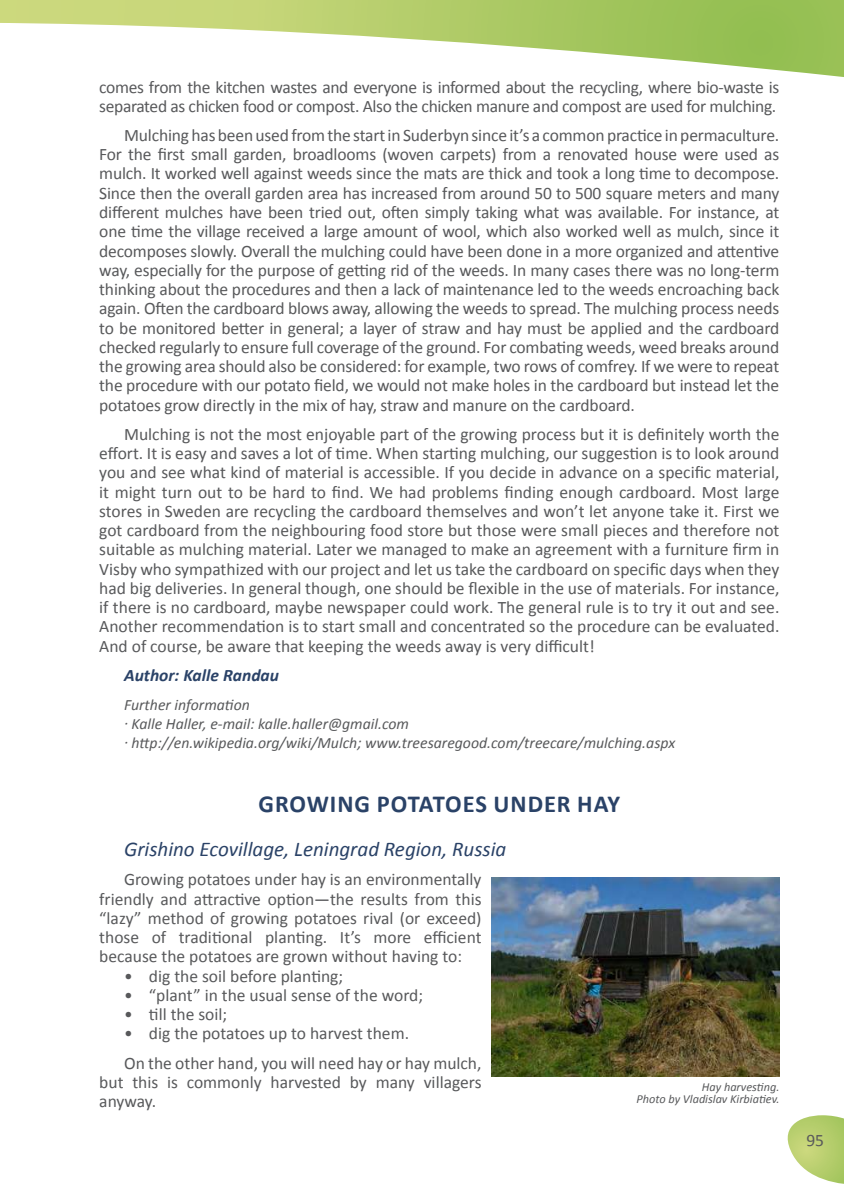
<style>
.page{position:relative;width:844px;height:1191px;background:#fff}
.page>*{position:absolute;margin:0;border:0;box-sizing:border-box;transform-origin:0 0}
.t1{font:700 24.5px "Calibri";color:#2a4267}
.t2{font:italic 21px "Calibri";color:#2a4267}
.t3{font:17.5px/19.2px "Calibri";letter-spacing:-.01em;color:#58595b}
.t4{font:italic 700 17.5px "Calibri";color:#2a4267}
.t5{font:italic 15.75px/19.2px "Calibri";color:#58595b}
.t6{font:italic 12.25px/12.2px "Calibri";color:#58595b;text-align:right}
</style>
<div class="page">
<svg style="left:0;top:0;width:843px;height:77px"></svg>
<svg style="left:787px;top:1115px;width:56px;height:69px"></svg>
<img style="left:491px;top:878px;width:288px;height:198px">
<p class="t3" style="left:99px;top:77px;width:681px">comes from the kitchen wastes and everyone is informed about the recycling, where bio-waste is separated as chicken food or compost. Also the chicken manure and compost are used for mulching.</p>
<p class="t3" style="left:99px;top:126px;width:681px;text-align:justify;text-indent:25px">Mulching has been used from the start in Suderbyn since it’s a common practice in permaculture.<br>For the first small garden, broadlooms (woven carpets) from a renovated house were used as mulch. It worked well against weeds since the mats are thick and took a long time to decompose.<br>Since then the overall garden area has increased from around 50 to 500 square meters and many different mulches have been tried out, often simply taking what was available. For instance, at one time the village received a large amount of wool, which also worked well as mulch, since it decomposes slowly. Overall the mulching could have been done in a more organized and attentive way, especially for the purpose of getting rid of the weeds. In many cases there was no long-term thinking about the procedures and then a lack of maintenance led to the weeds encroaching back again. Often the cardboard blows away, allowing the weeds to spread. The mulching process needs to be monitored better in general; a layer of straw and hay must be applied and the cardboard checked regularly to ensure full coverage of the ground. For combating weeds, weed breaks around the growing area should also be considered: for example, two rows of comfrey. If we were to repeat the procedure with our potato field, we would not make holes in the cardboard but instead let the potatoes grow directly in the mix of hay, straw and manure on the cardboard.</p>
<p class="t3" style="left:99px;top:424px;width:681px;text-align:justify;text-indent:25px">Mulching is not the most enjoyable part of the growing process but it is definitely worth the effort. It is easy and saves a lot of time. When starting mulching, our suggestion is to look around you and see what kind of material is accessible. If you decide in advance on a specific material, it might turn out to be hard to find. We had problems finding enough cardboard. Most large stores in Sweden are recycling the cardboard themselves and won’t let anyone take it. First we got cardboard from the neighbouring food store but those were small pieces and therefore not suitable as mulching material. Later we managed to make an agreement with a furniture firm in Visby who sympathized with our project and let us take the cardboard on specific days when they had big deliveries. In general though, one should be flexible in the use of materials. For instance, if there is no cardboard, maybe newspaper could work. The general rule is to try it out and see.<br>Another recommendation is to start small and concentrated so the procedure can be evaluated.<br>And of course, be aware that keeping the weeds away is very difficult!</p>
<p class="t4" style="left:124px;top:664px;width:156px">Author: Kalle Randau</p>
<p class="t5" style="left:124px;top:694px;width:552px">Further information<br>· Kalle Haller, e-mail: kalle.haller@gmail.com<br>· http://en.wikipedia.org/wiki/Mulch; www.treesaregood.com/treecare/mulching.aspx</p>
<h1 class="t1" style="left:258px;top:788px;width:33px">GROWING</h1>
<h1 class="t1" style="left:376px;top:788px;width:15px">POTATOES</h1>
<h1 class="t1" style="left:493px;top:788px;width:16px">UNDER</h1>
<h1 class="t1" style="left:577px;top:788px;width:15px">HAY</h1>
<p class="t2" style="left:124px;top:835px;width:383px">Grishino Ecovillage, Leningrad Region, Russia</p>
<p class="t3" style="left:99px;top:870px;width:383px;text-align:justify;text-indent:25px">Growing potatoes under hay is an environmentally friendly and attractive option—the results from this “lazy” method of growing potatoes rival (or exceed) those of traditional planting. It’s more efficient because the potatoes are grown without having to:</p>
<p class="t3" style="left:124px;top:966px;width:220px">• dig the soil before planting;</p>
<p class="t3" style="left:124px;top:985px;width:300px">• “plant” in the usual sense of the word;</p>
<p class="t3" style="left:124px;top:1004px;width:105px">• till the soil;</p>
<p class="t3" style="left:124px;top:1019px;width:359px;line-height:29.2px">• dig the potatoes up to harvest them.<br>On the other hand, you will need hay or hay mulch,</p>
<p class="t3" style="left:99px;top:1072px;width:383px">but this is commonly harvested by many villagers anyway.</p>
<p class="t6" style="left:636px;top:1080px;width:144px">Hay harvesting.<br>Photo by Vladislav Kirbiatiev.</p>
<p class="t3" style="left:806px;top:1130px;width:19px">95</p>
</div>
